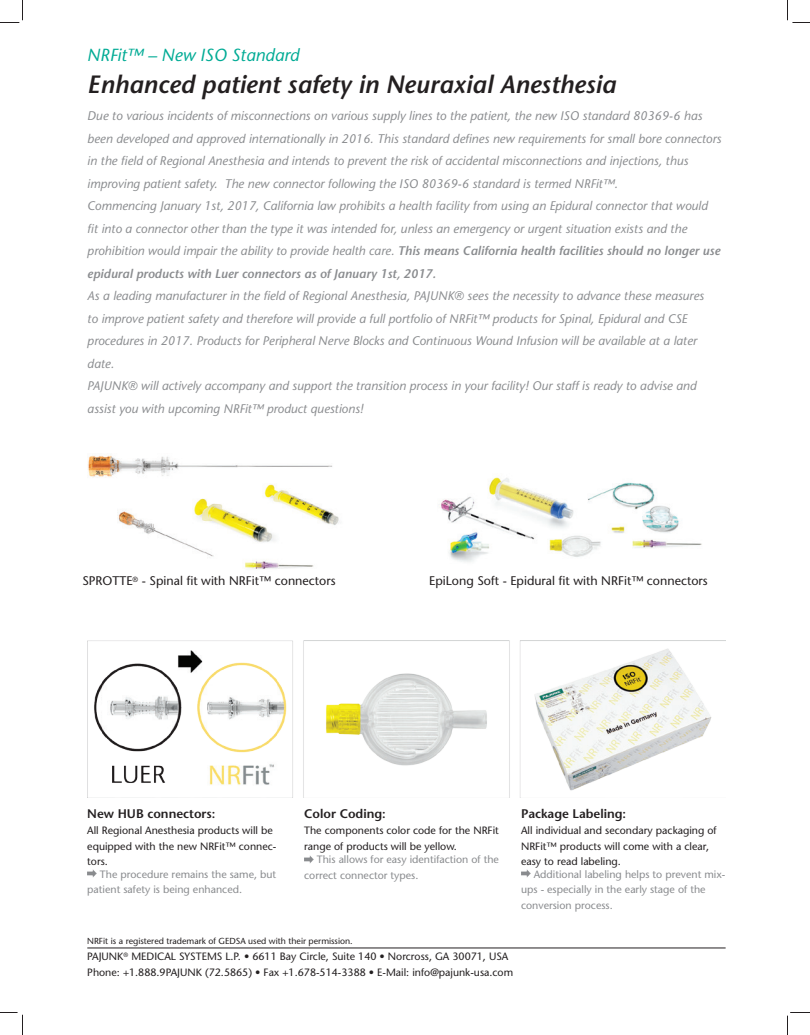
<style>
.page{position:relative;width:810px;height:1035px;background:#fff}
.page>*{position:absolute;margin:0;border:0;box-sizing:border-box;transform-origin:0 0}
.t1{font:italic 600 25px "Stone Sans Std";color:#231f20}
.t2{font:italic 500 17.5px "Stone Sans Std";color:#00ab95}
.t3{font:italic 500 12.5px/22.5px "Stone Sans Std";color:#8a8c8f}
.t4{font:500 12.5px "Stone Sans Std";color:#231f20}
.t5{font:600 12.5px "Stone Sans Std";color:#231f20}
.t6{font:500 10.62px/15.6px "Stone Sans Std";color:#231f20}
.t7{font:500 10.62px/15.6px "Stone Sans Std";color:#8a8c8f}
.t8{font:500 8.75px "Stone Sans Std";color:#231f20}
.s1{font-weight:600}
</style>
<div class="page">
<svg style="left:787px;top:1012px;width:23px;height:23px"></svg>
<svg style="left:0;top:1012px;width:23px;height:23px"></svg>
<svg style="left:0;top:0;width:23px;height:23px"></svg>
<svg style="left:787px;top:0;width:23px;height:23px"></svg>
<img style="left:87px;top:455px;width:615px;height:114px">
<img style="left:87px;top:640px;width:639px;height:158px">
<svg style="left:87px;top:869px;width:10px;height:8px"></svg>
<svg style="left:304px;top:855px;width:10px;height:8px"></svg>
<svg style="left:521px;top:869px;width:10px;height:8px"></svg>
<hr style="left:87px;top:948px;width:639px;height:1px;background:#231f20">
<h2 class="t2" style="left:87px;top:44px;width:214px">NRFit™ – New ISO Standard</h2>
<h1 class="t1" style="left:87px;top:69px;width:530px">Enhanced patient safety in Neuraxial Anesthesia</h1>
<p class="t3" style="left:87px;top:105px;width:636px">Due to various incidents of misconnections on various supply lines to the patient, the new ISO standard 80369-6 has been developed and approved internationally in 2016. This standard defines new requirements for small bore connectors in the field of Regional Anesthesia and intends to prevent the risk of accidental misconnections and injections, thus improving patient safety. The new connector following the ISO 80369-6 standard is termed NRFit™.<br>Commencing January 1st, 2017, California law prohibits a health facility from using an Epidural connector that would fit into a connector other than the type it was intended for, unless an emergency or urgent situation exists and the prohibition would impair the ability to provide health care. <span class="s1">This means California health facilities should no longer use epidural products with Luer connectors as of January 1st, 2017.</span></p>
<p class="t3" style="left:87px;top:285px;width:618px">As a leading manufacturer in the field of Regional Anesthesia, PAJUNK® sees the necessity to advance these measures to improve patient safety and therefore will provide a full portfolio of NRFit™ products for Spinal, Epidural and CSE procedures in 2017. Products for Peripheral Nerve Blocks and Continuous Wound Infusion will be available at a later date.<br>PAJUNK® will actively accompany and support the transition process in your facility! Our staff is ready to advise and assist you with upcoming NRFit™ product questions!</p>
<p class="t4" style="left:82px;top:574px;width:255px">SPROTTE<sup>®</sup> - Spinal fit with NRFit™ connectors</p>
<p class="t4" style="left:429px;top:574px;width:280px">EpiLong Soft - Epidural fit with NRFit™ connectors</p>
<p class="t5" style="left:87px;top:806px;width:130px">New HUB connectors:</p>
<p class="t6" style="left:87px;top:822px;width:191px">All Regional Anesthesia products will be equipped with the new NRFit™ connec&shy;tors.</p>
<p class="t7" style="left:87px;top:866px;width:190px;text-indent:13px">The procedure remains the same, but patient safety is being enhanced.</p>
<p class="t5" style="left:304px;top:806px;width:83px">Color Coding:</p>
<p class="t6" style="left:304px;top:822px;width:196px">The components color code for the NRFit range of products will be yellow.</p>
<p class="t7" style="left:304px;top:852px;width:196px;text-indent:13px">This allows for easy identifaction of the correct connector types.</p>
<p class="t5" style="left:521px;top:806px;width:107px">Package Labeling:</p>
<p class="t6" style="left:521px;top:822px;width:197px">All individual and secondary packaging of<br>NRFit™ products will come with a clear, easy to read labeling.</p>
<p class="t7" style="left:521px;top:866px;width:206px;text-indent:13px">Additional labeling helps to prevent mix&shy;ups - especially in the early stage of the conversion process.</p>
<p class="t8" style="left:87px;top:936px;width:267px">NRFit is a registered trademark of GEDSA used with their permission.</p>
<p class="t6" style="left:87px;top:949px;width:427px">PAJUNK<sup>®</sup> MEDICAL SYSTEMS L.P. • 6611 Bay Circle, Suite 140 • Norcross, GA 30071, USA<br>Phone: +1.888.9PAJUNK (72.5865) • Fax +1.678-514-3388 • E-Mail: info@pajunk-usa.com</p>
</div>
